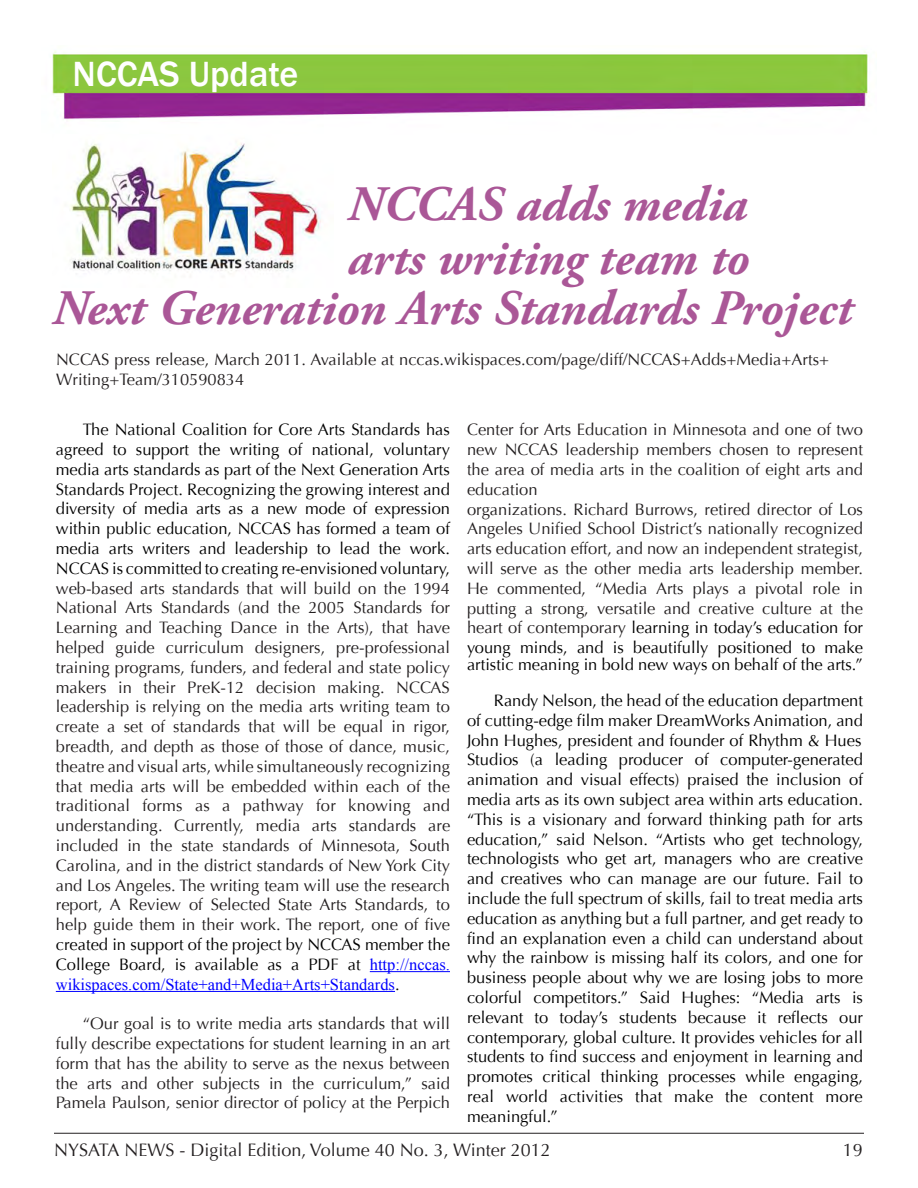
<style>
.page{position:relative;width:918px;height:1188px;background:#fff}
.page>*{position:absolute;margin:0;border:0;box-sizing:border-box;transform-origin:0 0}
.headline_gray_75{font:italic 700 49.5px "Adobe Garamond Pro";color:#aa5797}
.t1{font:500 36px "Franklin Gothic";color:#fff}
.t2{font:18px "Optima";color:#231f20}
.body_text_2_no_ident{font:16.5px/19.8px "Optima";color:#231f20;text-align:justify}
.body_text_2_no_ident-2{font:16.5px/19.8px "Optima";color:#000;text-align:justify}
.s1{color:#000}
.s2{font-family:"Times New Roman";color:#00f}
</style>
<div class="page">
<hr style="left:54px;top:1133px;width:810px;height:1px;background:#231f20">
<img style="left:52px;top:51px;width:817px;height:69px">
<hr style="left:370px;top:971px;width:80px;height:1px;background:#00f">
<hr style="left:56px;top:991px;width:339px;height:1px;background:#00f">
<img style="left:70px;top:143px;width:251px;height:130px">
<p class="t1" style="left:73px;top:51px;width:227px">NCCAS Update</p>
<p class="headline_gray_75" style="left:347px;top:176px;width:401px">NCCAS adds media</p>
<p class="headline_gray_75" style="left:347px;top:230px;width:404px">arts writing team to</p>
<p class="headline_gray_75" style="left:52px;top:279px;width:802px">Next Generation Arts Standards Project</p>
<p class="body_text_2_no_ident" style="left:56px;top:350px;width:774px">NCCAS press release, March 2011. Available at nccas.wikispaces.com/page/diff/NCCAS+Adds+Media+Arts+<br>Writing+Team/310590834</p>
<p class="body_text_2_no_ident-2" style="left:56px;top:420px;width:396px;text-indent:27px">The National Coalition for Core Arts Standards has agreed to support the writing of national, voluntary media arts standards as part of the Next Generation Arts Standards Project. Recognizing the growing interest and diversity of media arts as a new mode of expression within public education, NCCAS has formed a team of media arts writers and leadership to lead the work.<br>NCCAS is committed to creating re-envisioned voluntary,</p>
<p class="body_text_2_no_ident" style="left:56px;top:578px;width:396px">web-based arts standards that will build on the 1994<br>National Arts Standards (and the 2005 Standards for Learning and Teaching Dance in the Arts), that have helped guide curriculum designers, pre-professional training programs, funders, and federal and state policy makers in their PreK-12 decision making. NCCAS leadership is relying on the media arts writing team to create a set of standards that will be equal in rigor, breadth, and depth as those of those of dance, music, theatre and visual arts, while simultaneously recognizing that media arts will be embedded within each of the traditional forms as a pathway for knowing and understanding. Currently, media arts standards are included in the state standards of Minnesota, South Carolina, and in the district standards of New York City and Los Angeles. The writing team will use the research report, A Review of Selected State Arts Standards, to help guide them in their work. The report, one of five <span class="s1">created in support of the project by NCCAS member the College Board, is available as a PDF at</span> <span class="s2">http://nccas. wikispaces.com/State+and+Media+Arts+Standards</span><span class="s1">.</span></p>
<p class="body_text_2_no_ident" style="left:56px;top:1014px;width:396px;text-indent:27px">“Our goal is to write media arts standards that will fully describe expectations for student learning in an art form that has the ability to serve as the nexus between the arts and other subjects in the curriculum,” said Pamela Paulson, senior director of policy at the Perpich</p>
<p class="body_text_2_no_ident" style="left:467px;top:420px;width:398px">Center for Arts Education in Minnesota and one of two new NCCAS leadership members chosen to represent the area of media arts in the coalition of eight arts and education</p>
<p class="body_text_2_no_ident" style="left:467px;top:499px;width:398px">organizations. Richard Burrows, retired director of Los Angeles Unified School District’s nationally recognized arts education effort, and now an independent strategist, will serve as the other media arts leadership member.<br>He commented, “Media Arts plays a pivotal role in putting a strong, versatile and creative culture at the heart of contemporary <span class="s1">learning in today’s education for young minds, and is beautifully positioned to make</span></p>
<p class="body_text_2_no_ident-2" style="left:467px;top:654px;width:397px">artistic meaning in bold new ways on behalf of the arts.”</p>
<p class="body_text_2_no_ident-2" style="left:467px;top:691px;width:398px;text-indent:27px">Randy Nelson, the head of the education department of cutting-edge film maker DreamWorks Animation, and John Hughes, president and founder of Rhythm &amp; Hues</p>
<p class="body_text_2_no_ident-2" style="left:467px;top:750px;width:398px">Studios (a leading producer of computer-generated animation and visual effects) praised the inclusion of media arts as its own subject area within arts education. “This is a visionary and forward thinking path for arts education,” said Nelson. “Artists who get technology, technologists who get art, managers who are creative and creatives who can manage are our future. Fail to include the full spectrum of skills, fail to treat media arts</p>
<p class="body_text_2_no_ident-2" style="left:467px;top:909px;width:398px">education as anything but a full partner, and get ready to find an explanation even a child can understand about why the rainbow is missing half its colors, and one for business people about why we are losing jobs to more colorful competitors.” Said Hughes: “Media arts is relevant to today’s students because it reflects our contemporary, global culture. It provides vehicles for all students to find success and enjoyment in learning and promotes critical thinking processes while engaging, real world activities that make the content more meaningful.”</p>
<p class="t2" style="left:54px;top:1139px;width:498px">NYSATA NEWS - Digital Edition, Volume 40 No. 3, Winter 2012</p>
<p class="t2" style="left:843px;top:1139px;width:22px">19</p>
</div>
